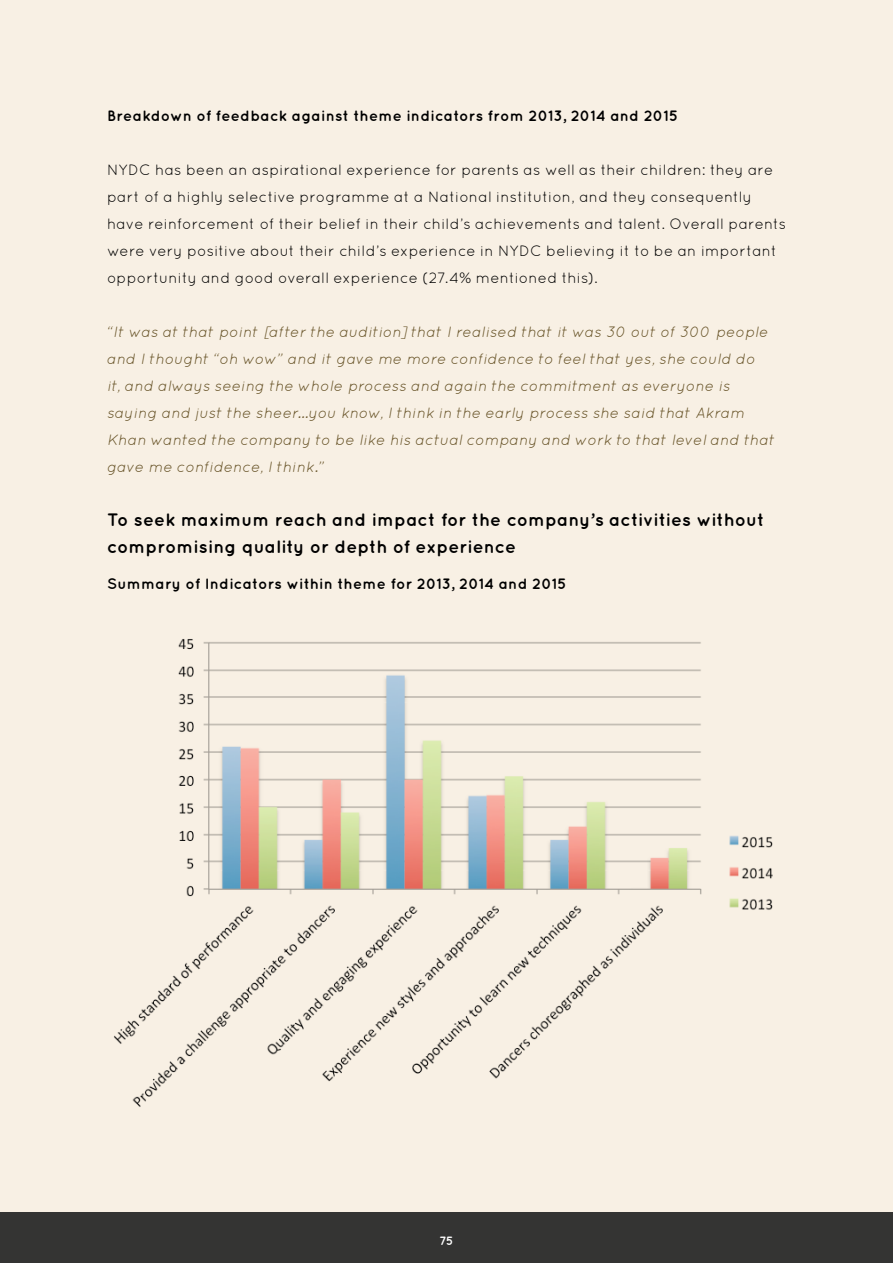
<style>
.page{position:relative;width:893px;height:1263px;background:#fff}
.page>*{position:absolute;margin:0;border:0;box-sizing:border-box;transform-origin:0 0}
.t1{font:700 18px/27px "Quicksand";letter-spacing:.005em;color:#000}
.t2{font:italic 15px/27px "Quicksand";letter-spacing:.01em;color:#665226}
.t3{font:15px/27px "Quicksand";letter-spacing:.015em;color:#000}
.t4{font:700 15px "Quicksand";letter-spacing:.015em;color:#000}
.t5{font:700 12px "Quicksand";color:#fff}
</style>
<div class="page">
<div style="left:0;top:1212px;width:893px;height:51px;background:#343433"></div>
<div style="left:0;top:0;width:893px;height:1212px;background:#f8f0e4"></div>
<img style="left:114px;top:639px;width:659px;height:468px">
<p class="t4" style="left:107px;top:106px;width:573px">Breakdown of feedback against theme indicators from 2013, 2014 and 2015</p>
<p class="t3" style="left:107px;top:156px;width:681px">NYDC has been an aspirational experience for parents as well as their children: they are part of a highly selective programme at a National institution, and they consequently have reinforcement of their belief in their child’s achievements and talent. Overall parents were very positive about their child’s experience in NYDC believing it to be an important opportunity and good overall experience (27.4% mentioned this).</p>
<p class="t2" style="left:107px;top:318px;width:670px">“It was at that point [after the audition] that I realised that it was 30 out of 300 people and I thought “oh wow” and it gave me more confidence to feel that yes, she could do<br>it, and always seeing the whole process and again the commitment as everyone is saying and just the sheer…you know, I think in the early process she said that Akram Khan wanted the company to be like his actual company and work to that level and that gave me confidence, I think.”</p>
<p class="t1" style="left:107px;top:505px;width:659px">To seek maximum reach and impact for the company’s activities without compromising quality or depth of experience</p>
<p class="t4" style="left:107px;top:574px;width:461px">Summary of I ndicators within theme for 2013, 2014 and 2015</p>
<p class="t5" style="left:439px;top:1233px;width:16px">75</p>
</div>
